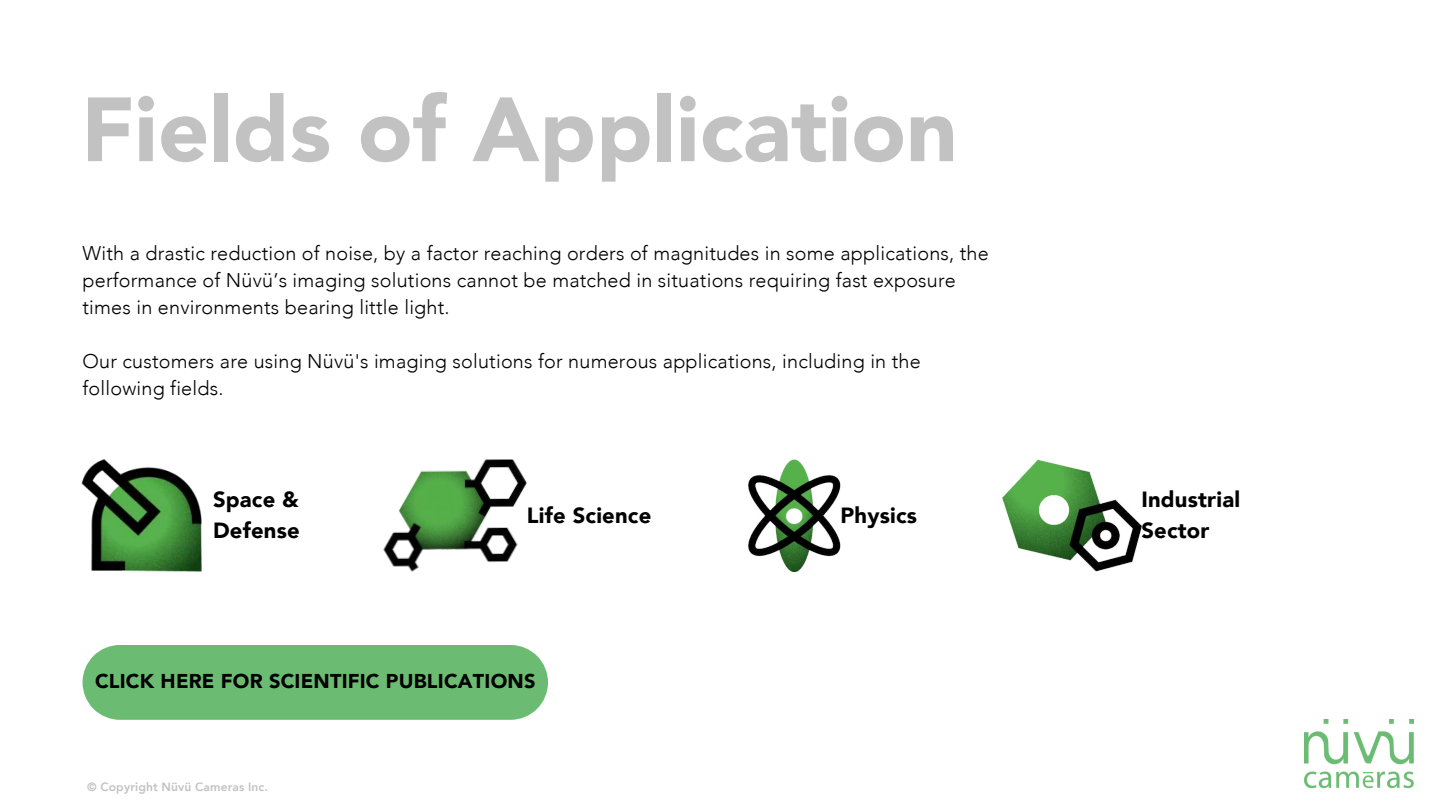
<style>
.page{position:relative;width:1440px;height:810px;background:#fff}
.page>*{position:absolute;margin:0;border:0;box-sizing:border-box;transform-origin:0 0}
.t1{font:900 90px "Avenir";color:#c1c2c1}
.t2{font:900 21.9px/30.5px "Avenir";letter-spacing:.01em;color:#000}
.t3{font:900 20px "Avenir";letter-spacing:.01em;color:#000}
.t4{font:300 19.8px/27px "Avenir";letter-spacing:.01em;color:#000}
.t5{font:800 12px "Avenir";letter-spacing:.01em;color:#c1c2c1}
</style>
<div class="page">
<img style="left:81px;top:459px;width:121px;height:113px">
<img style="left:384px;top:459px;width:143px;height:113px">
<img style="left:748px;top:459px;width:92px;height:113px">
<img style="left:1002px;top:459px;width:140px;height:113px">
<div style="left:83px;top:645px;width:465px;height:75px;background:#6cbb73"></div>
<img style="left:1305px;top:720px;width:109px;height:69px">
<h1 class="t1" style="left:81px;top:71px;width:878px">Fields of Application</h1>
<p class="t4" style="left:83px;top:240px;width:908px">With a drastic reduction of noise, by a factor reaching orders of magnitudes in some applications, the performance of Nüvü’s imaging solutions cannot be matched in situations requiring fast exposure times in environments bearing little light.</p>
<p class="t4" style="left:83px;top:348px;width:840px">Our customers are using Nüvü's imaging solutions for numerous applications, including in the following fields.</p>
<p class="t2" style="left:213px;top:485px;width:88px">Space &amp;<br>Defense</p>
<p class="t2" style="left:527px;top:501px;width:126px">Life Science</p>
<p class="t2" style="left:841px;top:501px;width:78px">Physics</p>
<p class="t3" style="left:95px;top:668px;width:442px">CLICK HERE FOR SCIENTIFIC PUBLICATIONS</p>
<p class="t5" style="left:87px;top:779px;width:182px">© Copyright Nüvü Cameras Inc.</p>
<p class="t2" style="left:1141px;top:485px;width:100px">Industrial<br>Sector</p>
</div>
